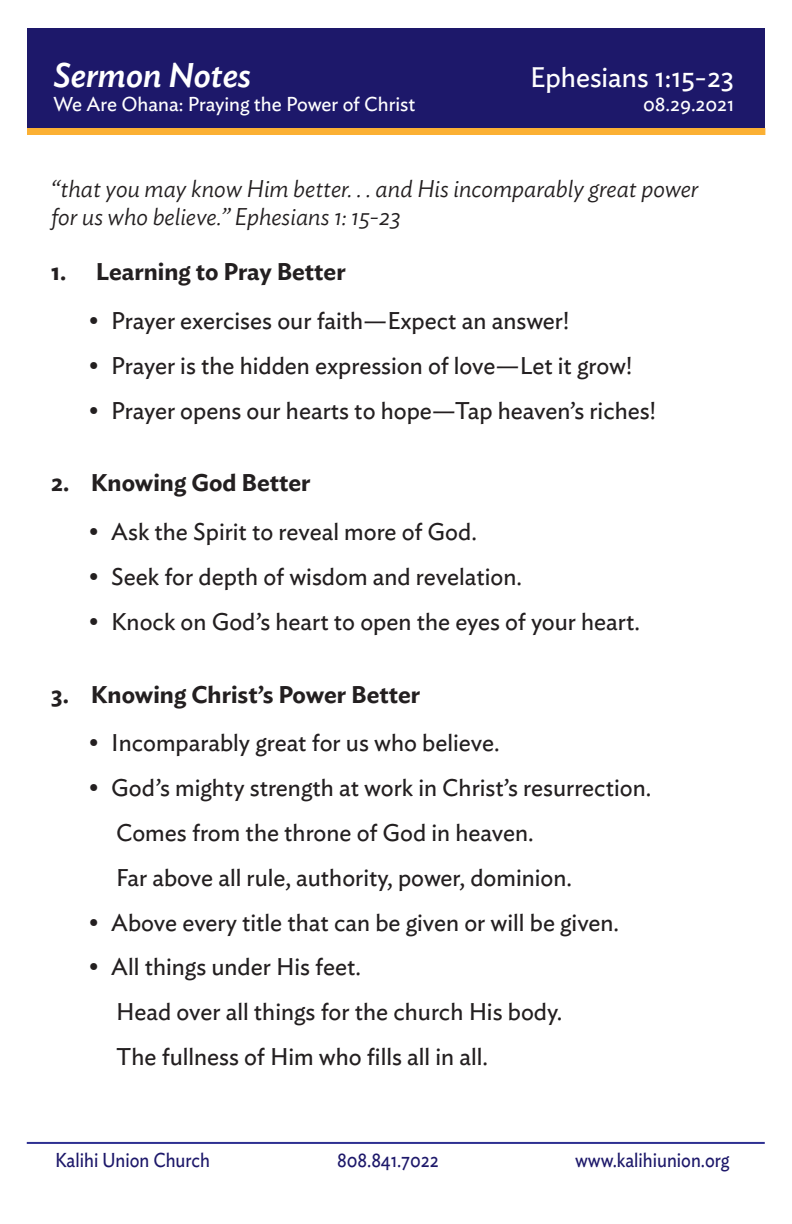
<style>
.page{position:relative;width:792px;height:1224px;background:#fff}
.page>*{position:absolute;margin:0;border:0;box-sizing:border-box;transform-origin:0 0}
.t1{font:italic 500 34px "Ideal Sans";color:#fff}
.t2{font:28px "Ideal Sans";color:#fff}
.t3{font:24px/44.8px "Ideal Sans";color:#231f20}
.t4{font:italic 300 24px/28.8px "Ideal Sans";color:#231f20}
.t5{font:600 24px "Ideal Sans";color:#231f20}
.t6{font:20px "Ideal Sans";color:#1d186a;scale:.91 1}
.t7{font:20px "Ideal Sans";color:#fff}
</style>
<div class="page">
<div style="left:27px;top:28px;width:738px;height:105px;background:#1d186a"></div>
<div style="left:27px;top:129px;width:738px;height:6px;background:#fbb034"></div>
<hr style="left:27px;top:1142px;width:738px;height:2px;background:#2e3092">
<h1 class="t1" style="left:54px;top:49px;width:199px">Sermon Notes</h1>
<p class="t2" style="left:530px;top:56px;width:206px">Ephesians 1:15-23</p>
<p class="t7" style="left:54px;top:89px;width:364px">We Are Ohana: Praying the Power of Christ</p>
<p class="t7" style="left:643px;top:89px;width:93px">08.29.2021</p>
<p class="t4" style="left:51px;top:172px;width:649px">“that you may know Him better. . . and His incomparably great power for us who believe.” Ephesians 1: 15-23</p>
<p class="t5" style="left:51px;top:253px;width:296px">1. Learning to Pray Better</p>
<p class="t3" style="left:89px;top:296px;width:482px">• Prayer exercises our faith—Expect an answer!</p>
<p class="t3" style="left:89px;top:341px;width:545px">• Prayer is the hidden expression of love—Let it grow!</p>
<p class="t3" style="left:89px;top:386px;width:569px">• Prayer opens our hearts to hope—Tap heaven’s riches!</p>
<p class="t5" style="left:51px;top:464px;width:261px">2. Knowing God Better</p>
<p class="t3" style="left:89px;top:508px;width:390px">• Ask the Spirit to reveal more of God.</p>
<p class="t3" style="left:89px;top:552px;width:435px">• Seek for depth of wisdom and revelation.</p>
<p class="t3" style="left:89px;top:597px;width:553px">• Knock on God’s heart to open the eyes of your heart.</p>
<p class="t5" style="left:51px;top:675px;width:370px">3. Knowing Christ’s Power Better</p>
<p class="t3" style="left:89px;top:719px;width:413px">• Incomparably great for us who believe.</p>
<p class="t3" style="left:116px;top:764px;width:537px;text-indent:-27px">• God’s mighty strength at work in Christ’s resurrection.<br>Comes from the throne of God in heaven.<br>Far above all rule, authority, power, dominion.</p>
<p class="t3" style="left:89px;top:898px;width:532px">• Above every title that can be given or will be given.</p>
<p class="t3" style="left:116px;top:943px;width:448px;text-indent:-27px">• All things under His feet.<br>Head over all things for the church His body.<br>The fullness of Him who fills all in all.</p>
<p class="t6" style="left:55px;top:1145px;width:172px">Kalihi Union Church</p>
<p class="t6" style="left:337px;top:1145px;width:113px">808.841.7022</p>
<p class="t6" style="left:575px;top:1145px;width:171px">www.kalihiunion.org</p>
</div>
